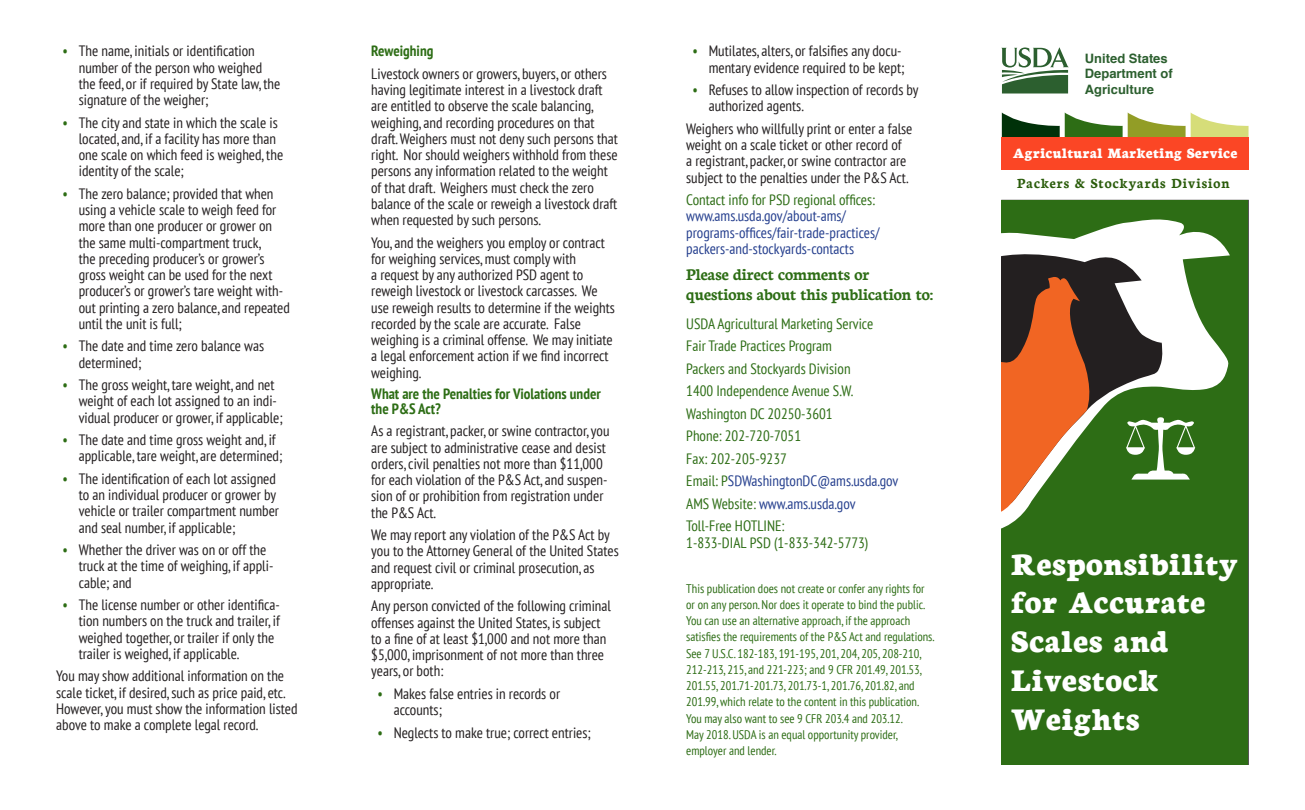
<style>
.page{position:relative;width:1305px;height:810px;background:#fff}
.page>*{position:absolute;margin:0;border:0;box-sizing:border-box;transform-origin:0 0}
.t1{font:800 33.75px/38.8px "Neuton";color:#fff}
.t2{font:700 17.5px/20px "Neuton";color:#2d6d15}
.t3{font:800 15.38px "Neuton";color:#fff}
.Section_Text{font:condensed 15px/16.2px "PT Sans";color:#231f20}
.Section_Text-2{font:condensed 15px/16.2px "PT Sans";color:#2d6d15}
.Section_Text-3{font:condensed 15px/16.2px "PT Sans";color:#253f8e}
.Section_Text-4{font:700 condensed 15px/15px "PT Sans";color:#2d6d15}
.t4{font:700 15px "Neuton";letter-spacing:.07em;color:#2a5c0b}
.t5{font:700 13px/15.5px "Helvetica";color:#2c5f2f}
.Section_Text-5{font:condensed 12.5px/16.2px "PT Sans";color:#2d6d15}
.s1{color:#2d6d15}
</style>
<div class="page">
<svg style="left:1002px;top:112px;width:247px;height:26px"></svg>
<div style="left:1002px;top:138px;width:247px;height:32px;background:#fb4625"></div>
<svg style="left:1001px;top:47px;width:68px;height:47px"></svg>
<div style="left:1002px;top:200px;width:246px;height:564px;background:#2d6d15"></div>
<svg style="left:1002px;top:200px;width:247px;height:346px"></svg>
<p class="Section_Text" style="left:79px;top:43px;width:203px;text-indent:-16px"><span class="s1">•</span> The name, initials or identification number of the person who weighed the feed, or if required by State law, the signature of the weigher;</p>
<p class="Section_Text" style="left:79px;top:114px;width:206px;text-indent:-16px"><span class="s1">•</span> The city and state in which the scale is located, and, if a facility has more than one scale on which feed is weighed, the identity of the scale;</p>
<p class="Section_Text" style="left:79px;top:185px;width:213px;text-indent:-16px"><span class="s1">•</span> The zero balance; provided that when using a vehicle scale to weigh feed for more than one producer or grower on the same multi-compartment truck,<br>the preceding producer’s or grower’s gross weight can be used for the next producer’s or grower’s tare weight with&shy;out printing a zero balance, and repeated until the unit is full;</p>
<p class="Section_Text" style="left:79px;top:338px;width:187px;text-indent:-16px"><span class="s1">•</span> The date and time zero balance was determined;</p>
<p class="Section_Text" style="left:79px;top:376px;width:205px;text-indent:-16px"><span class="s1">•</span> The gross weight, tare weight, and net weight of each lot assigned to an indi&shy;vidual producer or grower, if applicable;</p>
<p class="Section_Text" style="left:79px;top:431px;width:205px;text-indent:-16px"><span class="s1">•</span> The date and time gross weight and, if applicable, tare weight, are determined;</p>
<p class="Section_Text" style="left:79px;top:470px;width:202px;text-indent:-16px"><span class="s1">•</span> The identification of each lot assigned to an individual producer or grower by vehicle or trailer compartment number and seal number, if applicable;</p>
<p class="Section_Text" style="left:79px;top:541px;width:196px;text-indent:-16px"><span class="s1">•</span> Whether the driver was on or off the truck at the time of weighing, if appli&shy;cable; and</p>
<p class="Section_Text" style="left:79px;top:596px;width:203px;text-indent:-16px"><span class="s1">•</span> The license number or other identifica&shy;tion numbers on the truck and trailer, if weighed together, or trailer if only the trailer is weighed, if applicable.</p>
<p class="Section_Text" style="left:56px;top:668px;width:243px">You may show additional information on the scale ticket, if desired, such as price paid, etc.<br>However, you must show the information listed above to make a complete legal record.</p>
<p class="Section_Text-4" style="left:371px;top:43px;width:64px">Reweighing</p>
<p class="Section_Text" style="left:371px;top:65px;width:248px">Livestock owners or growers, buyers, or others having legitimate interest in a livestock draft are entitled to observe the scale balancing, weighing, and recording procedures on that draft. Weighers must not deny such persons that right. Nor should weighers withhold from these persons any information related to the weight of that draft. Weighers must check the zero balance of the scale or reweigh a livestock draft when requested by such persons.</p>
<p class="Section_Text" style="left:371px;top:234px;width:245px">You, and the weighers you employ or contract for weighing services, must comply with<br>a request by any authorized PSD agent to reweigh livestock or livestock carcasses. We use reweigh results to determine if the weights recorded by the scale are accurate. False weighing is a criminal offense. We may initiate a legal enforcement action if we find incorrect weighing.</p>
<p class="Section_Text-4" style="left:371px;top:386px;width:231px">What are the Penalties for Violations under the P&amp;S Act?</p>
<p class="Section_Text" style="left:371px;top:423px;width:240px">As a registrant, packer, or swine contractor, you are subject to administrative cease and desist orders, civil penalties not more than $11,000 for each violation of the P&amp;S Act, and suspen&shy;sion of or prohibition from registration under the P&amp;S Act.</p>
<p class="Section_Text" style="left:371px;top:526px;width:249px">We may report any violation of the P&amp;S Act by you to the Attorney General of the United States and request civil or criminal prosecution, as appropriate.</p>
<p class="Section_Text" style="left:371px;top:598px;width:241px">Any person convicted of the following criminal offenses against the United States, is subject to a fine of at least $1,000 and not more than $5,000, imprisonment of not more than three years, or both:</p>
<p class="Section_Text" style="left:394px;top:685px;width:168px;text-indent:-16px"><span class="s1">•</span> Makes false entries in records or accounts;</p>
<p class="Section_Text" style="left:378px;top:724px;width:215px"><span class="s1">•</span> Neglects to make true; correct entries;</p>
<p class="Section_Text" style="left:692px;top:43px;width:213px;text-align:right"><span class="s1">•</span> Mutilates, alters, or falsifies any docu&shy;mentary evidence required to be kept;</p>
<p class="Section_Text" style="left:709px;top:81px;width:211px;text-indent:-16px"><span class="s1">•</span> Refuses to allow inspection of records by authorized agents.</p>
<p class="Section_Text" style="left:686px;top:120px;width:228px">Weighers who willfully print or enter a false weight on a scale ticket or other record of<br>a registrant, packer, or swine contractor are subject to the penalties under the P&amp;S Act.</p>
<p class="Section_Text-3" style="left:686px;top:191px;width:195px"><span class="s1">Contact info for PSD regional offices: </span>www.ams.usda.gov/about-ams/ programs-offices/fair-trade-practices/ packers-and-stockyards-contacts</p>
<h3 class="t2" style="left:686px;top:264px;width:249px">Please direct comments or questions about this publication to:</h3>
<p class="Section_Text-2" style="left:686px;top:315px;width:189px">USDA Agricultural Marketing Service</p>
<p class="Section_Text-2" style="left:686px;top:338px;width:147px">Fair Trade Practices Program</p>
<p class="Section_Text-2" style="left:686px;top:360px;width:166px">Packers and Stockyards Division</p>
<p class="Section_Text-2" style="left:686px;top:383px;width:168px">1400 Independence Avenue S.W.</p>
<p class="Section_Text-2" style="left:686px;top:405px;width:148px">Washington DC 20250-3601</p>
<p class="Section_Text-2" style="left:686px;top:428px;width:116px">Phone: 202-720-7051</p>
<p class="Section_Text-2" style="left:686px;top:450px;width:102px">Fax: 202-205-9237</p>
<p class="Section_Text-3" style="left:686px;top:473px;width:214px"><span class="s1">Email: P</span>SDWashingtonDC@ams.usda.gov</p>
<p class="Section_Text-3" style="left:686px;top:495px;width:171px"><span class="s1">AMS Website:</span> www.ams.usda.gov</p>
<p class="Section_Text-2" style="left:686px;top:518px;width:184px">Toll-Free HOTLINE:<br>1-833-DIAL PSD (1-833-342-5773)</p>
<p class="Section_Text-5" style="left:686px;top:580px;width:250px">This publication does not create or confer any rights for or on any person. Nor does it operate to bind the public.<br>You can use an alternative approach, if the approach satisfies the requirements of the P&amp;S Act and regulations.<br>See 7 U.S.C. 182-183, 191-195, 201, 204, 205, 208-210, 212-213, 215, and 221-223; and 9 CFR 201.49, 201.53, 201.55, 201.71-201.73, 201.73-1, 201.76, 201.82, and 201.99, which relate to the content in this publication.<br>You may also want to see 9 CFR 203.4 and 203.12.<br>May 2018. USDA is an equal opportunity provider, employer and lender.</p>
<p class="t5" style="left:1085px;top:51px;width:89px">United States<br>Department of<br>Agriculture</p>
<p class="t3" style="left:1013px;top:145px;width:226px">Agricultural Marketing Service</p>
<h1 class="t4" style="left:1017px;top:174px;width:214px">Packers &amp; Stockyards Division</h1>
<h1 class="t1" style="left:1011px;top:544px;width:229px">Responsibility for Accurate<br>Scales and<br>Livestock<br>Weights</h1>
</div>
